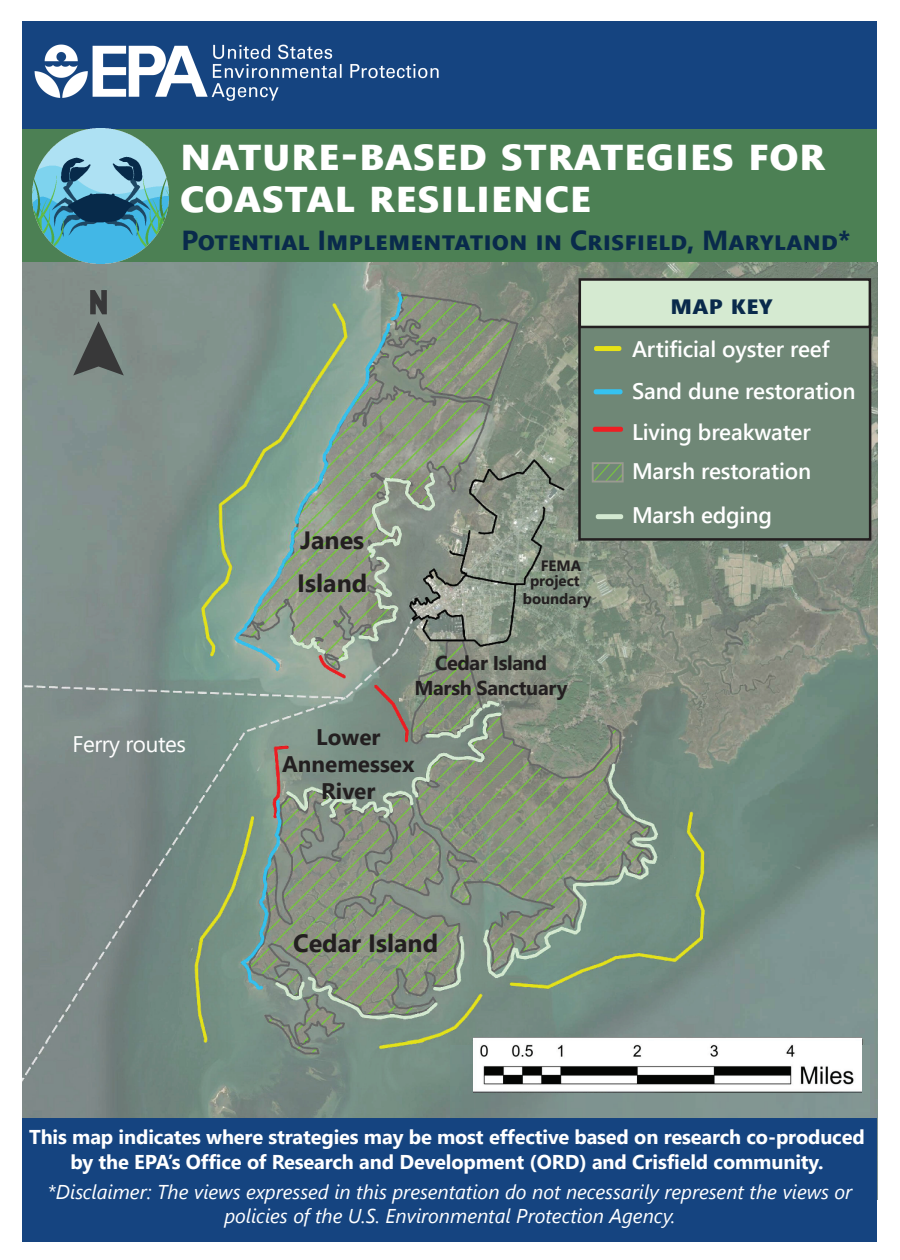
<style>
.page{position:relative;width:900px;height:1260px;background:#fff}
.page>*{position:absolute;margin:0;border:0;box-sizing:border-box;transform-origin:0 0}
.t1{font:700 47.5px/42.5px "Segoe UI";color:#fff}
.t2{font:700 27.5px "Segoe UI";color:#092a4b}
.t3{font:700 25px/42.5px "Segoe UI";color:#231f20}
.t4{font:600 22.5px/39.2px "Segoe UI";letter-spacing:-.005em;color:#fff}
.t5{font:700 22.5px/27px "Segoe UI";color:#231f20;text-align:center}
.t6{font:22.5px "Segoe UI";letter-spacing:-.02em;color:#fff}
.t7{font:700 20px/25px "Segoe UI";letter-spacing:-.005em;color:#fff;text-align:center}
.t8{font:italic 20px/24px "Segoe UI";color:#fff;text-align:center}
.t9{font:700 20px/25px "Segoe UI";letter-spacing:-.02em;color:#231f20;text-align:center}
.t10{font:700 15px/18px "Segoe UI";color:#231f20;text-align:center}
</style>
<div class="page">
<img style="left:22px;top:262px;width:855px;height:856px">
<div style="left:22px;top:21px;width:856px;height:108px;background:#154480"></div>
<img style="left:34px;top:44px;width:405px;height:57px">
<img style="left:450px;top:1045px;width:419px;height:73px">
<div style="left:22px;top:1118px;width:856px;height:124px;background:#154480"></div>
<div style="left:22px;top:129px;width:856px;height:133px;background:#4c8054"></div>
<img style="left:33px;top:128px;width:135px;height:135px">
<img style="left:473px;top:1038px;width:388px;height:55px">
<svg style="left:90px;top:290px;width:17px;height:24px"></svg>
<svg style="left:73px;top:321px;width:51px;height:55px;background:#636b68"></svg>
<div style="left:578px;top:303px;width:293px;height:238px;background:#6f8776;border:2px solid #231f20"></div>
<svg style="left:592px;top:427px;width:31px;height:5px"></svg>
<svg style="left:592px;top:465px;width:32px;height:18px"></svg>
<div style="left:592px;top:462px;width:32px;height:20px;border:2px solid #9a9a91"></div>
<div style="left:579px;top:278px;width:292px;height:50px;background:#d5ead1;border:2px solid #231f20"></div>
<svg style="left:594px;top:346px;width:28px;height:5px"></svg>
<svg style="left:593px;top:389px;width:30px;height:5px"></svg>
<svg style="left:595px;top:514px;width:29px;height:5px"></svg>
<h1 class="t1" style="left:180px;top:128px;width:647px">NATURE-BASED STRATEGIES FOR<br>COASTAL RESILIENCE</h1>
<h2 class="t2" style="left:182px;top:215px;width:671px">POTENTIAL IMPLEMENTATION IN CRISFIELD, MARYLAND*</h2>
<h2 class="t2" style="left:670px;top:278px;width:104px">MAP KEY</h2>
<p class="t4" style="left:632px;top:327px;width:199px">Artificial oyster reef</p>
<p class="t4" style="left:632px;top:369px;width:225px">Sand dune restoration</p>
<p class="t4" style="left:632px;top:410px;width:181px">Living breakwater<br>Marsh restoration</p>
<p class="t6" style="left:72px;top:723px;width:115px">Ferry routes</p>
<p class="t3" style="left:297px;top:517px;width:72px">Janes<br>Island</p>
<p class="t10" style="left:541px;top:555px;width:42px">FEMA</p>
<p class="t10" style="left:523px;top:570px;width:70px">project boundary</p>
<p class="t9" style="left:414px;top:649px;width:155px">Cedar Island<br>Marsh Sanctuary</p>
<p class="t5" style="left:282px;top:721px;width:134px">Lower<br>Annemessex<br>River</p>
<p class="t4" style="left:632px;top:493px;width:141px">Marsh edging</p>
<p class="t3" style="left:293px;top:919px;width:146px">Cedar Island</p>
<p class="t7" style="left:29px;top:1123px;width:837px">This map indicates where strategies may be most effective based on research co-produced by the EPA’s Office of Research and Development (ORD) and Crisfield community.</p>
<p class="t8" style="left:48px;top:1177px;width:806px">*Disclaimer: The views expressed in this presentation do not necessarily represent the views or policies of the U.S. Environmental Protection Agency.</p>
</div>
